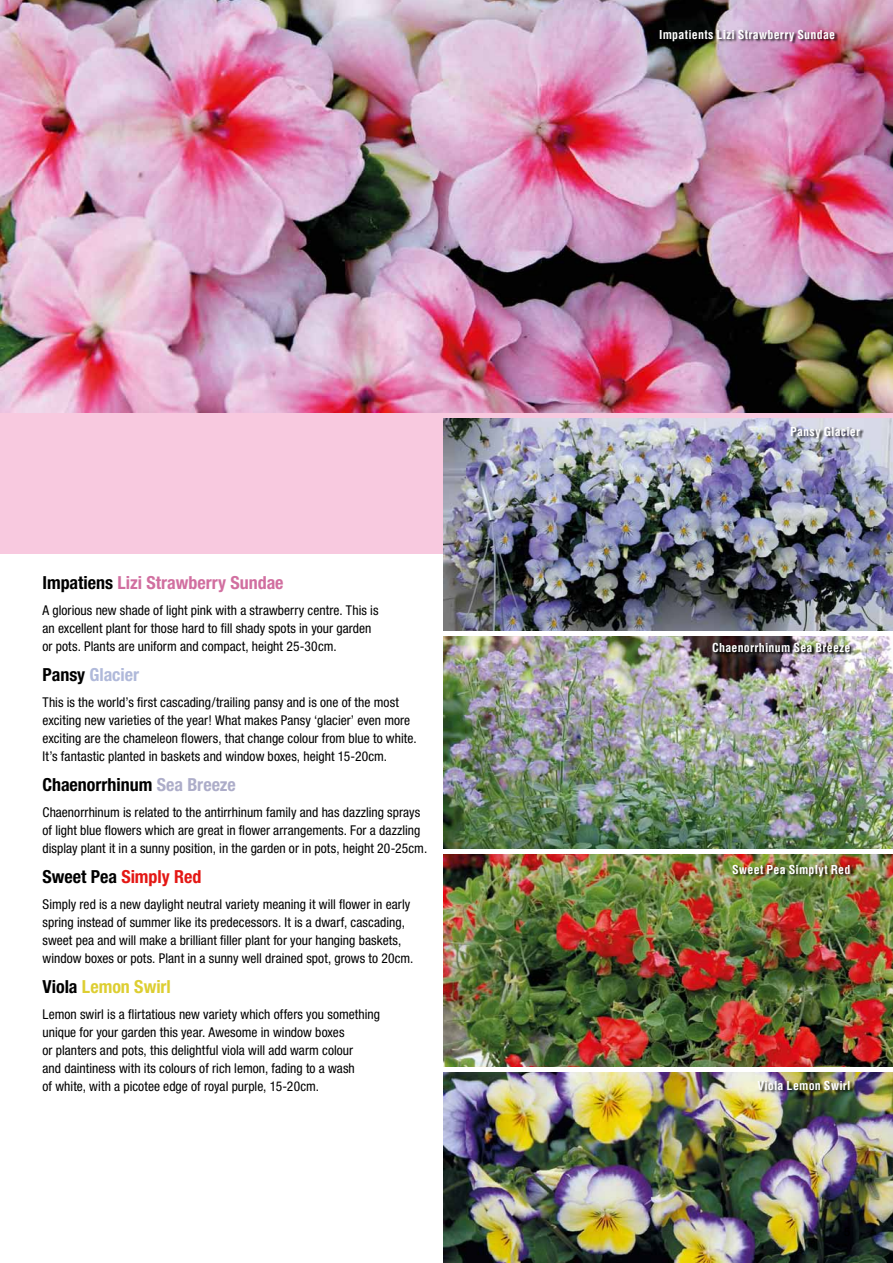
<style>
.page{position:relative;width:893px;height:1263px;background:#fff}
.page>*{position:absolute;margin:0;border:0;box-sizing:border-box;transform-origin:0 0}
.t1{font:700 condensed 18px "Helvetica Neue";color:#d16fa0}
.t2{font:700 condensed 18px "Helvetica Neue";letter-spacing:-.005em;color:#000}
.t3{font:700 condensed 18px "Helvetica Neue";letter-spacing:-.005em;color:#e41714}
.t4{font:700 condensed 18px "Helvetica Neue";color:#ddce32}
.t5{font:700 condensed 18px "Helvetica Neue";letter-spacing:-.005em;color:#b0b9da}
.t6{font:condensed 13.5px/18px "Helvetica Neue";letter-spacing:.005em;color:#000}
.t7{font:700 condensed 12px "Helvetica";letter-spacing:.02em;color:#fff}
.s1{color:#000}
.s2{color:#adadc9}
</style>
<div class="page">
<div style="left:0;top:405px;width:893px;height:149px;background:#f8c9df"></div>
<img style="left:0;top:0;width:893px;height:412px">
<img style="left:444px;top:636px;width:449px;height:213px">
<img style="left:444px;top:854px;width:449px;height:213px">
<img style="left:444px;top:1072px;width:449px;height:191px">
<div style="left:661px;top:30px;width:177px;height:15px;background:#000;opacity:.75"></div>
<img style="left:444px;top:418px;width:449px;height:213px">
<div style="left:791px;top:427px;width:73px;height:15px;background:#000;opacity:.75"></div>
<div style="left:713px;top:643px;width:141px;height:13px;background:#000;opacity:.75"></div>
<div style="left:713px;top:643px;width:137px;height:13px;background:#000;opacity:.75"></div>
<div style="left:733px;top:865px;width:121px;height:15px;background:#000;opacity:.75"></div>
<div style="left:758px;top:1081px;width:95px;height:13px;background:#000;opacity:.75"></div>
<h1 class="t1" style="left:43px;top:571px;width:243px"><span class="s1">Impatiens</span> Lizi Strawberry Sundae</h1>
<p class="t6" style="left:43px;top:601px;width:337px">A glorious new shade of light pink with a strawberry centre. This is an excellent plant for those hard to fill shady spots in your garden or pots. Plants are uniform and compact, height 25-30cm.</p>
<h1 class="t5" style="left:43px;top:663px;width:98px"><span class="s1">Pansy</span> Glacier</h1>
<p class="t6" style="left:43px;top:693px;width:376px">This is the world’s first cascading/trailing pansy and is one of the most exciting new varieties of the year! What makes Pansy ‘glacier’ even more exciting are the chameleon flowers, that change colour from blue to white.<br>It’s fantastic planted in baskets and window boxes, height 15-20cm.</p>
<h1 class="t2" style="left:43px;top:773px;width:195px">Chaenorrhinum <span class="s2">Sea Breeze</span></h1>
<p class="t6" style="left:43px;top:803px;width:386px">Chaenorrhinum is related to the antirrhinum family and has dazzling sprays of light blue flowers which are great in flower arrangements. For a dazzling display plant it in a sunny position, in the garden or in pots, height 20-25cm.</p>
<h1 class="t3" style="left:43px;top:865px;width:160px"><span class="s1">Sweet Pea</span> Simply Red</h1>
<p class="t6" style="left:43px;top:895px;width:372px">Simply red is a new daylight neutral variety meaning it will flower in early spring instead of summer like its predecessors. It is a dwarf, cascading, sweet pea and will make a brilliant filler plant for your hanging baskets, window boxes or pots. Plant in a sunny well drained spot, grows to 20cm.</p>
<h1 class="t4" style="left:43px;top:975px;width:130px"><span class="s1">Viola</span> Lemon Swirl</h1>
<p class="t6" style="left:43px;top:1005px;width:339px">Lemon swirl is a flirtatious new variety which offers you something unique for your garden this year. Awesome in window boxes<br>or planters and pots, this delightful viola will add warm colour<br>and daintiness with its colours of rich lemon, fading to a wash<br>of white, with a picotee edge of royal purple, 15-20cm.</p>
<p class="t7" style="left:659px;top:27px;width:177px">Impatients Lizi Strawberry Sundae</p>
<p class="t7" style="left:790px;top:424px;width:72px">Pansy Glacier</p>
<p class="t7" style="left:712px;top:640px;width:140px">Chaenorrhinum Sea Breeze</p>
<p class="t7" style="left:732px;top:862px;width:120px">Sweet Pea Simplyt Red</p>
<p class="t7" style="left:757px;top:1078px;width:95px">Viola Lemon Swirl</p>
</div>
